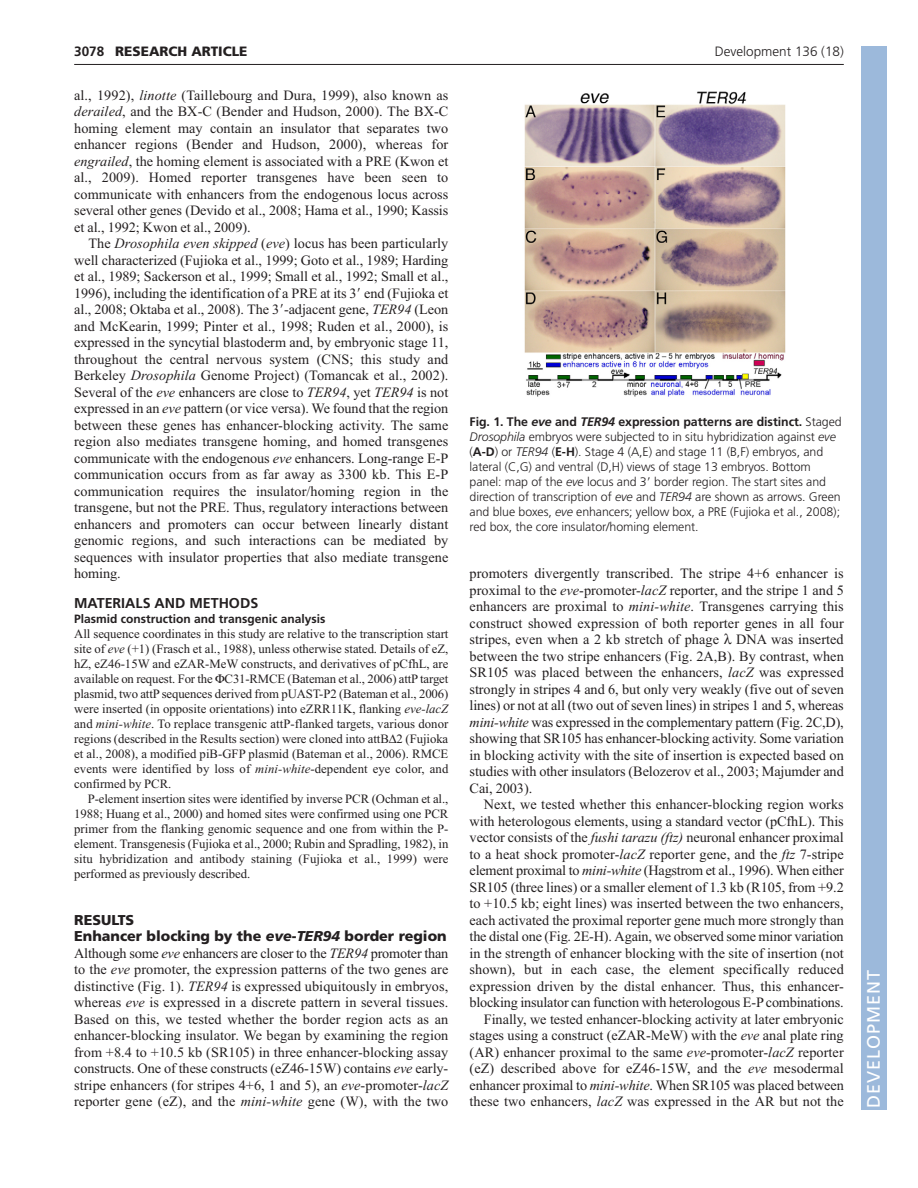
<style>
.page{position:relative;width:918px;height:1188px;background:#fff}
.page>*{position:absolute;margin:0;border:0;box-sizing:border-box;transform-origin:0 0}
.t1{font:18px "Frutiger LT Std";letter-spacing:.055em;color:#fff}
.t2{font:14.25px/16.5px "Times New Roman";letter-spacing:-.005em;color:#231f20;text-align:justify}
.t3{font:900 14.25px/16.5px "Frutiger LT Std";color:#231f20}
.t4{font:700 14.25px "Frutiger LT Std";color:#231f20}
.t5{font:300 13.5px "Frutiger LT Std";color:#231f20}
.t6{font:900 13.5px "Frutiger LT Std";color:#231f20}
.t7{font:700 13.5px "Frutiger LT Std";color:#231f20}
.t8{font:12.75px/15px "Times New Roman";letter-spacing:.005em;color:#231f20;text-align:justify}
.t9{font:300 12.3px/15px "Frutiger LT Std";letter-spacing:-.005em;color:#231f20}
.t10{font:700 12px "Frutiger LT Std";color:#231f20}
.s1{font-style:italic}
.s2{font-family:"Mathematical Pi One"}
.s3{font-weight:700}
.s4{font-weight:700;font-style:italic}
.s5{font-family:"Mathematical Pi One";font-weight:400}
</style>
<div class="page">
<hr style="left:74px;top:64px;width:770px;height:1px;background:#231f20">
<img style="left:524px;top:91px;width:262px;height:306px">
<div style="left:861px;top:46px;width:25px;height:1064px;background:#9cb9db"></div>
<p class="t6" style="left:115px;top:46px;width:134px">RESEARCH ARTICLE</p>
<p class="t5" style="left:715px;top:46px;width:131px">Development 136 (18)</p>
<p class="t7" style="left:74px;top:46px;width:32px">3078</p>
<p class="t2" style="left:74px;top:88px;width:376px">al., 1992), <span class="s1">linotte</span> (Taillebourg and Dura, 1999), also known as <span class="s1">derailed</span>, and the BX-C (Bender and Hudson, 2000). The BX-C homing element may contain an insulator that separates two enhancer regions (Bender and Hudson, 2000), whereas for <span class="s1">engrailed</span>, the homing element is associated with a PRE (Kwon et al., 2009). Homed reporter transgenes have been seen to communicate with enhancers from the endogenous locus across several other genes (Devido et al., 2008; Hama et al., 1990; Kassis et al., 1992; Kwon et al., 2009).</p>
<p class="t2" style="left:74px;top:237px;width:376px;text-indent:14px">The <span class="s1">Drosophila even skipped</span> (<span class="s1">eve</span>) locus has been particularly well characterized (Fujioka et al., 1999; Goto et al., 1989; Harding et al., 1989; Sackerson et al., 1999; Small et al., 1992; Small et al., 1996), including the identification of a PRE at its 3<span class="s2">-</span> end (Fujioka et al., 2008; Oktaba et al., 2008). The 3<span class="s2">-</span>-adjacent gene, <span class="s1">TER94</span> (Leon and McKearin, 1999; Pinter et al., 1998; Ruden et al., 2000), is expressed in the syncytial blastoderm and, by embryonic stage 11, throughout the central nervous system (CNS; this study and Berkeley <span class="s1">Drosophila</span> Genome Project) (Tomancak et al., 2002).<br>Several of the <span class="s1">eve</span> enhancers are close to <span class="s1">TER94</span>, yet <span class="s1">TER94</span> is not expressed in an <span class="s1">eve</span> pattern (or vice versa). We found that the region between these genes has enhancer-blocking activity. The same region also mediates transgene homing, and homed transgenes communicate with the endogenous <span class="s1">eve</span> enhancers. Long-range E-P communication occurs from as far away as 3300 kb. This E-P communication requires the insulator/homing region in the transgene, but not the PRE. Thus, regulatory interactions between enhancers and promoters can occur between linearly distant genomic regions, and such interactions can be mediated by sequences with insulator properties that also mediate transgene homing.</p>
<p class="t4" style="left:74px;top:598px;width:186px">MATERIALS AND METHODS</p>
<p class="t10" style="left:74px;top:614px;width:253px">Plasmid construction and transgenic analysis</p>
<p class="t8" style="left:74px;top:628px;width:376px">All sequence coordinates in this study are relative to the transcription start site of <span class="s1">eve</span> (+1) (Frasch et al., 1988), unless otherwise stated. Details of eZ, hZ, eZ46-15W and eZAR-MeW constructs, and derivatives of pCfhL, are available on request. For the C31-RMCE (Bateman et al., 2006) attP target plasmid, two attP sequences derived from pUAST-P2 (Bateman et al., 2006) were inserted (in opposite orientations) into eZRR11K, flanking <span class="s1">eve-lacZ </span>and <span class="s1">mini-white</span>. To replace transgenic attP-flanked targets, various donor regions (described in the Results section) were cloned into attB 2 (Fujioka et al., 2008), a modified piB-GFP plasmid (Bateman et al., 2006). RMCE events were identified by loss of <span class="s1">mini-white</span>-dependent eye color, and confirmed by PCR.</p>
<p class="t8" style="left:74px;top:793px;width:376px;text-indent:14px">P-element insertion sites were identified by inverse PCR (Ochman et al., 1988; Huang et al., 2000) and homed sites were confirmed using one PCR primer from the flanking genomic sequence and one from within the P&shy;element. Transgenesis (Fujioka et al., 2000; Rubin and Spradling, 1982), in situ hybridization and antibody staining (Fujioka et al., 1999) were performed as previously described.</p>
<p class="t3" style="left:74px;top:913px;width:374px">RESULTS<br>Enhancer blocking by the <span class="s1">eve</span>-<span class="s1">TER94</span> border region</p>
<p class="t2" style="left:74px;top:946px;width:376px">Although some <span class="s1">eve</span> enhancers are closer to the <span class="s1">TER94</span> promoter than to the <span class="s1">eve</span> promoter, the expression patterns of the two genes are distinctive (Fig. 1). <span class="s1">TER94</span> is expressed ubiquitously in embryos, whereas <span class="s1">eve</span> is expressed in a discrete pattern in several tissues.<br>Based on this, we tested whether the border region acts as an enhancer-blocking insulator. We began by examining the region from +8.4 to +10.5 kb (SR105) in three enhancer-blocking assay constructs. One of these constructs (eZ46-15W) contains <span class="s1">eve</span> early&shy;stripe enhancers (for stripes 4+6, 1 and 5), an <span class="s1">eve</span>-promoter-<span class="s1">lacZ </span>reporter gene (eZ), and the <span class="s1">mini-white</span> gene (W), with the two</p>
<p class="t9" style="left:470px;top:415px;width:374px"><span class="s3">Fig. 1. The</span> <span class="s4">eve</span> <span class="s3">and</span> <span class="s4">TER94</span> <span class="s3">expression patterns are distinct.</span> Staged <span class="s1">Drosophila</span> embryos were subjected to in situ hybridization against <span class="s1">eve </span>(<span class="s3">A-D</span>) or <span class="s1">TER94</span> (<span class="s3">E-H</span>). Stage 4 (A,E) and stage 11 (B,F) embryos, and lateral (C,G) and ventral (D,H) views of stage 13 embryos. Bottom panel: map of the <span class="s1">eve</span> locus and 3<span class="s5">-</span> border region. The start sites and direction of transcription of <span class="s1">eve</span> and <span class="s1">TER94</span> are shown as arrows. Green and blue boxes, <span class="s1">eve</span> enhancers; yellow box, a PRE (Fujioka et al., 2008); red box, the core insulator/homing element.</p>
<p class="t2" style="left:470px;top:567px;width:376px">promoters divergently transcribed. The stripe 4+6 enhancer is proximal to the <span class="s1">eve</span>-promoter-<span class="s1">lacZ</span> reporter, and the stripe 1 and 5 enhancers are proximal to <span class="s1">mini-white</span>. Transgenes carrying this construct showed expression of both reporter genes in all four stripes, even when a 2 kb stretch of phage DNA was inserted between the two stripe enhancers (Fig. 2A,B). By contrast, when SR105 was placed between the enhancers, <span class="s1">lacZ</span> was expressed strongly in stripes 4 and 6, but only very weakly (five out of seven lines) or not at all (two out of seven lines) in stripes 1 and 5, whereas <span class="s1">mini-white</span> was expressed in the complementary pattern (Fig. 2C,D), showing that SR105 has enhancer-blocking activity. Some variation in blocking activity with the site of insertion is expected based on studies with other insulators (Belozerov et al., 2003; Majumder and Cai, 2003).</p>
<p class="t2" style="left:470px;top:798px;width:376px;text-align:right">Next, we tested whether this enhancer-blocking region works with heterologous elements, using a standard vector (pCfhL). This vector consists of the <span class="s1">fushi tarazu (ftz)</span> neuronal enhancer proximal to a heat shock promoter-<span class="s1">lacZ</span> reporter gene, and the <span class="s1">ftz</span> 7-stripe element proximal to <span class="s1">mini-white</span> (Hagstrom et al., 1996). When either SR105 (three lines) or a smaller element of 1.3 kb (R105, from +9.2 to +10.5 kb; eight lines) was inserted between the two enhancers, each activated the proximal reporter gene much more strongly than the distal one (Fig. 2E-H). Again, we observed some minor variation in the strength of enhancer blocking with the site of insertion (not shown), but in each case, the element specifically reduced expression driven by the distal enhancer. Thus, this enhancer&shy;blocking insulator can function with heterologous E-P combinations.<br>Finally, we tested enhancer-blocking activity at later embryonic stages using a construct (eZAR-MeW) with the <span class="s1">eve</span> anal plate ring (AR) enhancer proximal to the same <span class="s1">eve</span>-promoter-<span class="s1">lacZ</span> reporter (eZ) described above for eZ46-15W, and the <span class="s1">eve</span> mesodermal enhancer proximal to <span class="s1">mini-white</span>. When SR105 was placed between these two enhancers, <span class="s1">lacZ</span> was expressed in the AR but not the</p>
<p class="t1" style="left:863px;top:1108px;width:140px;rotate:-90deg">DEVELOPMENT</p>
</div>
